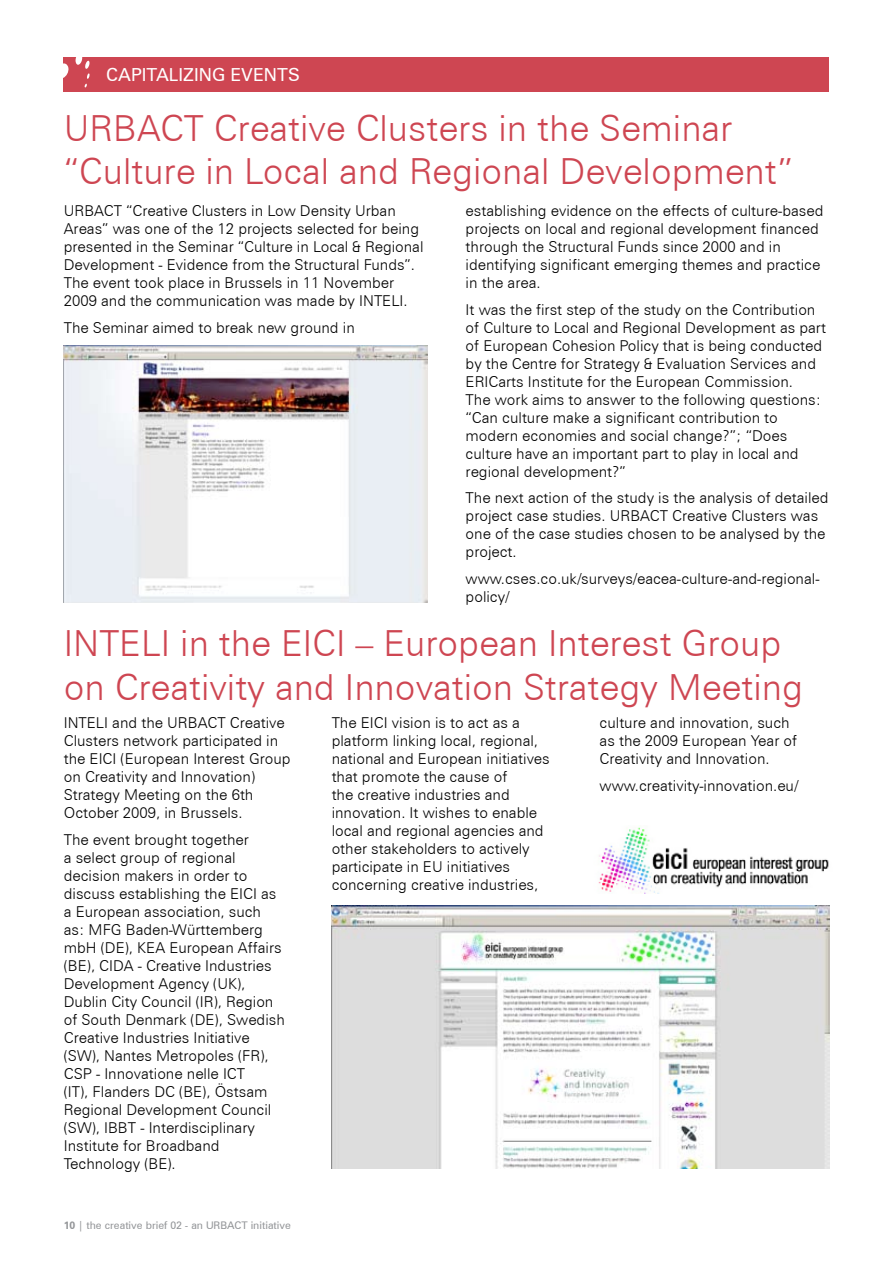
<style>
.page{position:relative;width:893px;height:1263px;background:#fff}
.page>*{position:absolute;margin:0;border:0;box-sizing:border-box;transform-origin:0 0}
.t1{font:300 36px/43.2px "Zurich BT";color:#ce4652}
.t2{font:18px "Zurich BT";color:#fff}
.t3{font:300 15px/18px "Zurich BT";color:#000}
.t4{font:10.5px "Zurich BT";color:#939598}
.s1{font-weight:700}
</style>
<div class="page">
<div style="left:64px;top:57px;width:765px;height:34px;background:#ce4652"></div>
<svg style="left:63px;top:62px;width:6px;height:18px"></svg>
<svg style="left:75px;top:57px;width:15px;height:35px"></svg>
<img style="left:598px;top:827px;width:231px;height:66px">
<img style="left:332px;top:906px;width:497px;height:263px">
<img style="left:64px;top:346px;width:363px;height:256px">
<p class="t2" style="left:106px;top:64px;width:195px">CAPITALIZING EVENTS</p>
<h1 class="t1" style="left:64px;top:106px;width:731px">URBACT Creative Clusters in the Seminar “Culture in Local and Regional Development”</h1>
<p class="t3" style="left:64px;top:202px;width:361px">URBACT “Creative Clusters in Low Density Urban Areas” was one of the 12 projects selected for being presented in the Seminar “Culture in Local &amp; Regional Development - Evidence from the Structural Funds”.<br>The event took place in Brussels in 11 November 2009 and the communication was made by INTELI.</p>
<p class="t3" style="left:64px;top:318px;width:293px">The Seminar aimed to break new ground in</p>
<p class="t3" style="left:466px;top:202px;width:359px">establishing evidence on the effects of culture-based projects on local and regional development financed through the Structural Funds since 2000 and in identifying significant emerging themes and practice in the area.</p>
<p class="t3" style="left:466px;top:300px;width:362px">It was the first step of the study on the Contribution of Culture to Local and Regional Development as part of European Cohesion Policy that is being conducted by the Centre for Strategy &amp; Evaluation Services and ERICarts Institute for the European Commission.<br>The work aims to answer to the following questions: “Can culture make a significant contribution to modern economies and social change?”; “Does culture have an important part to play in local and regional development?”</p>
<p class="t3" style="left:466px;top:489px;width:364px">The next action of the study is the analysis of detailed project case studies. URBACT Creative Clusters was one of the case studies chosen to be analysed by the project.</p>
<p class="t3" style="left:466px;top:569px;width:355px">www.cses.co.uk/surveys/eacea-culture-and-regional&shy;policy/</p>
<h1 class="t1" style="left:64px;top:622px;width:741px">INTELI in the EICI – European Interest Group on Creativity and Innovation Strategy Meeting</h1>
<p class="t3" style="left:64px;top:714px;width:228px">INTELI and the URBACT Creative<br>Clusters network participated in the EICI (European Interest Group on Creativity and Innovation)<br>Strategy Meeting on the 6th<br>October 2009, in Brussels.</p>
<p class="t3" style="left:64px;top:830px;width:223px">The event brought together<br>a select group of regional decision makers in order to discuss establishing the EICI as a European association, such as: MFG Baden-Württemberg mbH (DE), KEA European Affairs (BE), CIDA - Creative Industries<br>Development Agency (UK),<br>Dublin City Council (IR), Region of South Denmark (DE), Swedish<br>Creative Industries Initiative (SW), Nantes Metropoles (FR),<br>CSP - Innovatione nelle ICT<br>(IT), Flanders DC (BE), Östsam<br>Regional Development Council (SW), IBBT - Interdisciplinary<br>Institute for Broadband<br>Technology (BE).</p>
<p class="t3" style="left:332px;top:714px;width:220px">The EICI vision is to act as a platform linking local, regional, national and European initiatives that promote the cause of<br>the creative industries and innovation. It wishes to enable local and regional agencies and other stakeholders to actively participate in EU initiatives concerning creative industries,</p>
<p class="t3" style="left:600px;top:714px;width:199px">culture and innovation, such as the 2009 European Year of<br>Creativity and Innovation.</p>
<p class="t3" style="left:600px;top:776px;width:200px">www.creativity-innovation.eu/</p>
<p class="t4" style="left:64px;top:1219px;width:229px"><span class="s1">10</span> | the creative brief 02 - an URBACT initiative</p>
</div>
